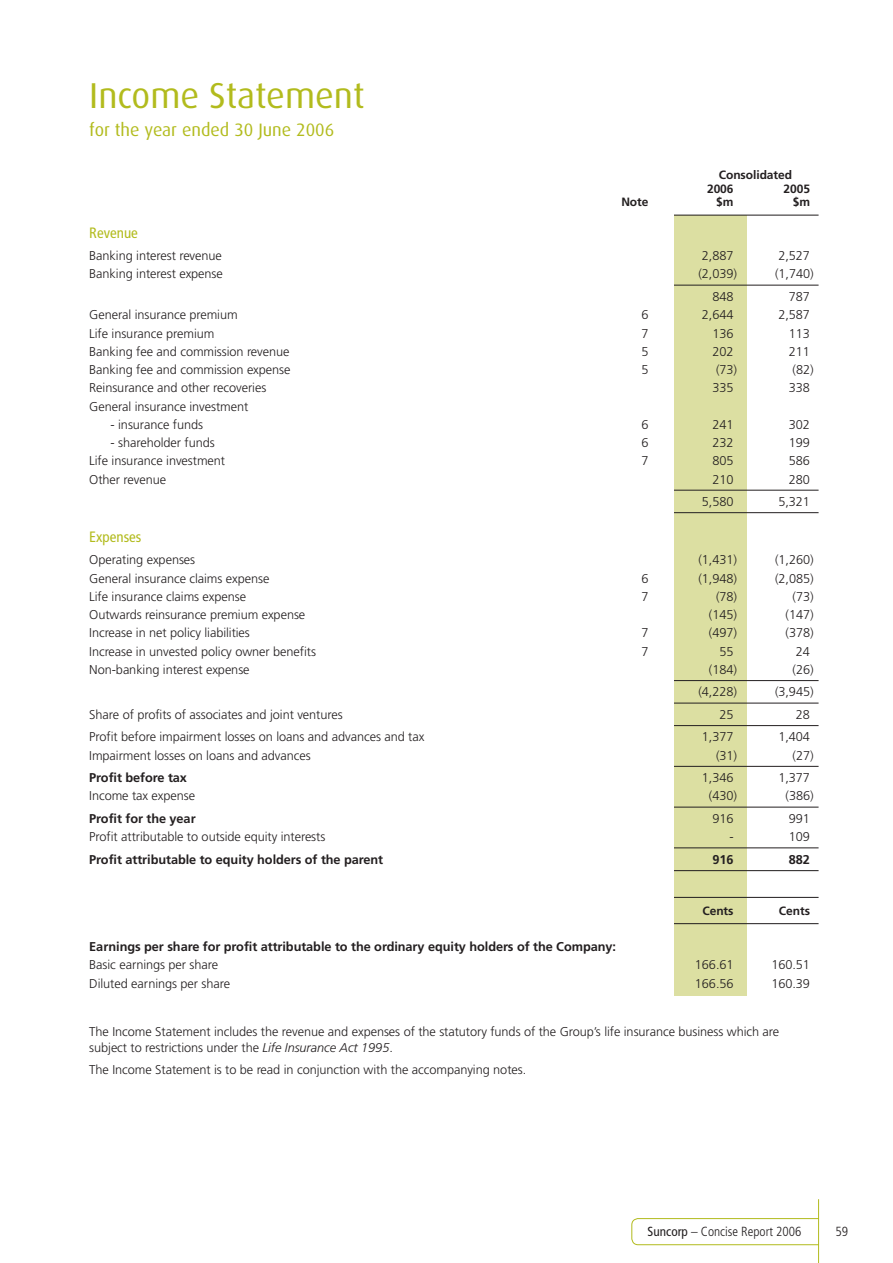
<style>
.page{position:relative;width:893px;height:1263px;background:#fff}
.page>*{position:absolute;margin:0;border:0;box-sizing:border-box;transform-origin:0 0}
.t1{font:36px "Dax";color:#b2bb1d}
.t2{font:18px "Dax";color:#b2bb1d}
.t3{font:condensed 15px "Frutiger";color:#b2bb1d}
.t4{font:300 condensed 13.2px "Frutiger";color:#231f20}
.t5{font:300 12.75px/15.8px "Frutiger";letter-spacing:-.005em;color:#231f20}
.t6{font:700 12.75px "Frutiger";letter-spacing:-.005em;color:#231f20}
.t7{font:700 12px/13.5px "Frutiger";letter-spacing:-.005em;color:#231f20}
.s1{font-style:italic}
.s2{font-weight:400}
</style>
<div class="page">
<div style="left:674px;top:215px;width:72px;height:781px;background:#dcdfa2"></div>
<hr style="left:674px;top:215px;width:145px;height:1px;background:#231f20">
<hr style="left:674px;top:285px;width:145px;height:1px;background:#231f20">
<hr style="left:674px;top:490px;width:145px;height:1px;background:#231f20">
<hr style="left:674px;top:512px;width:145px;height:1px;background:#231f20">
<hr style="left:674px;top:680px;width:145px;height:1px;background:#231f20">
<hr style="left:674px;top:703px;width:145px;height:1px;background:#231f20">
<hr style="left:674px;top:725px;width:145px;height:1px;background:#231f20">
<hr style="left:674px;top:766px;width:145px;height:1px;background:#231f20">
<hr style="left:674px;top:807px;width:145px;height:1px;background:#231f20">
<hr style="left:674px;top:848px;width:145px;height:1px;background:#231f20">
<hr style="left:674px;top:870px;width:145px;height:1px;background:#231f20">
<hr style="left:674px;top:897px;width:145px;height:1px;background:#231f20">
<hr style="left:674px;top:923px;width:145px;height:1px;background:#231f20">
<div style="left:631px;top:1218px;width:194px;height:27px;border:1px solid #b2bb1d;border-radius:6px"></div>
<div style="left:819px;top:1210px;width:40px;height:42px;background:#fff"></div>
<hr style="left:818px;top:1199px;width:1px;height:64px;background:#b2bb1d">
<h1 class="t1" style="left:89px;top:78px;width:277px">Income Statement</h1>
<h2 class="t2" style="left:89px;top:121px;width:246px">for the year ended 30 June 2006</h2>
<p class="t7" style="left:707px;top:169px;width:87px;text-indent:12px">Consolidated<br>2006</p>
<p class="t7" style="left:783px;top:183px;width:28px">2005</p>
<p class="t7" style="left:621px;top:196px;width:29px">Note</p>
<p class="t7" style="left:716px;top:196px;width:19px">$m</p>
<p class="t7" style="left:793px;top:196px;width:19px">$m</p>
<p class="t3" style="left:89px;top:226px;width:50px">Revenue</p>
<p class="t5" style="left:89px;top:249px;width:134px">Banking interest revenue</p>
<p class="t5" style="left:702px;top:249px;width:33px">2,887</p>
<p class="t5" style="left:778px;top:249px;width:33px">2,527</p>
<p class="t5" style="left:89px;top:267px;width:135px">Banking interest expense</p>
<p class="t5" style="left:698px;top:267px;width:40px">(2,039)</p>
<p class="t5" style="left:775px;top:267px;width:40px">(1,740)</p>
<p class="t5" style="left:712px;top:290px;width:23px">848</p>
<p class="t5" style="left:789px;top:290px;width:23px">787</p>
<p class="t5" style="left:89px;top:308px;width:150px">General insurance premium</p>
<p class="t5" style="left:641px;top:308px;width:9px">6</p>
<p class="t5" style="left:702px;top:308px;width:33px">2,644</p>
<p class="t5" style="left:778px;top:308px;width:33px">2,587</p>
<p class="t5" style="left:89px;top:326px;width:127px">Life insurance premium</p>
<p class="t5" style="left:641px;top:326px;width:9px">7</p>
<p class="t5" style="left:712px;top:326px;width:23px">136</p>
<p class="t5" style="left:789px;top:326px;width:23px">113</p>
<p class="t5" style="left:89px;top:344px;width:202px">Banking fee and commission revenue</p>
<p class="t5" style="left:641px;top:344px;width:9px">5</p>
<p class="t5" style="left:712px;top:344px;width:23px">202</p>
<p class="t5" style="left:789px;top:344px;width:23px">211</p>
<p class="t5" style="left:89px;top:363px;width:203px">Banking fee and commission expense</p>
<p class="t5" style="left:641px;top:363px;width:9px">5</p>
<p class="t5" style="left:716px;top:363px;width:23px">(73)</p>
<p class="t5" style="left:792px;top:363px;width:23px">(82)</p>
<p class="t5" style="left:89px;top:381px;width:179px">Reinsurance and other recoveries</p>
<p class="t5" style="left:712px;top:381px;width:23px">335</p>
<p class="t5" style="left:789px;top:381px;width:23px">338</p>
<p class="t5" style="left:89px;top:399px;width:161px">General insurance investment</p>
<p class="t5" style="left:111px;top:417px;width:94px">- insurance funds</p>
<p class="t5" style="left:641px;top:417px;width:9px">6</p>
<p class="t5" style="left:712px;top:417px;width:23px">241</p>
<p class="t5" style="left:789px;top:417px;width:23px">302</p>
<p class="t5" style="left:111px;top:436px;width:106px">- shareholder funds</p>
<p class="t5" style="left:641px;top:436px;width:9px">6</p>
<p class="t5" style="left:712px;top:436px;width:23px">232</p>
<p class="t5" style="left:789px;top:436px;width:23px">199</p>
<p class="t5" style="left:89px;top:454px;width:137px">Life insurance investment</p>
<p class="t5" style="left:641px;top:454px;width:9px">7</p>
<p class="t5" style="left:712px;top:454px;width:23px">805</p>
<p class="t5" style="left:789px;top:454px;width:23px">586</p>
<p class="t5" style="left:89px;top:472px;width:78px">Other revenue</p>
<p class="t5" style="left:712px;top:472px;width:23px">210</p>
<p class="t5" style="left:789px;top:472px;width:23px">280</p>
<p class="t5" style="left:702px;top:495px;width:33px">5,580</p>
<p class="t5" style="left:778px;top:495px;width:33px">5,321</p>
<p class="t3" style="left:89px;top:531px;width:54px">Expenses</p>
<p class="t5" style="left:89px;top:553px;width:107px">Operating expenses</p>
<p class="t5" style="left:698px;top:553px;width:40px">(1,431)</p>
<p class="t5" style="left:775px;top:553px;width:40px">(1,260)</p>
<p class="t5" style="left:89px;top:571px;width:182px">General insurance claims expense</p>
<p class="t5" style="left:641px;top:571px;width:9px">6</p>
<p class="t5" style="left:698px;top:571px;width:40px">(1,948)</p>
<p class="t5" style="left:775px;top:571px;width:40px">(2,085)</p>
<p class="t5" style="left:89px;top:590px;width:158px">Life insurance claims expense</p>
<p class="t5" style="left:641px;top:590px;width:9px">7</p>
<p class="t5" style="left:716px;top:590px;width:23px">(78)</p>
<p class="t5" style="left:792px;top:590px;width:23px">(73)</p>
<p class="t5" style="left:89px;top:608px;width:217px">Outwards reinsurance premium expense</p>
<p class="t5" style="left:709px;top:608px;width:30px">(145)</p>
<p class="t5" style="left:785px;top:608px;width:30px">(147)</p>
<p class="t5" style="left:89px;top:626px;width:162px">Increase in net policy liabilities</p>
<p class="t5" style="left:641px;top:626px;width:9px">7</p>
<p class="t5" style="left:709px;top:626px;width:30px">(497)</p>
<p class="t5" style="left:785px;top:626px;width:30px">(378)</p>
<p class="t5" style="left:89px;top:644px;width:228px">Increase in unvested policy owner benefits</p>
<p class="t5" style="left:641px;top:644px;width:9px">7</p>
<p class="t5" style="left:719px;top:644px;width:16px">55</p>
<p class="t5" style="left:796px;top:644px;width:16px">24</p>
<p class="t5" style="left:89px;top:663px;width:162px">Non-banking interest expense</p>
<p class="t5" style="left:709px;top:663px;width:30px">(184)</p>
<p class="t5" style="left:792px;top:663px;width:23px">(26)</p>
<p class="t5" style="left:698px;top:685px;width:40px">(4,228)</p>
<p class="t5" style="left:775px;top:685px;width:40px">(3,945)</p>
<p class="t5" style="left:89px;top:708px;width:255px">Share of profits of associates and joint ventures</p>
<p class="t5" style="left:719px;top:708px;width:16px">25</p>
<p class="t5" style="left:796px;top:708px;width:16px">28</p>
<p class="t5" style="left:89px;top:730px;width:337px">Profit before impairment losses on loans and advances and tax</p>
<p class="t5" style="left:702px;top:730px;width:33px">1,377</p>
<p class="t5" style="left:778px;top:730px;width:33px">1,404</p>
<p class="t5" style="left:89px;top:748px;width:223px">Impairment losses on loans and advances</p>
<p class="t5" style="left:716px;top:748px;width:23px">(31)</p>
<p class="t5" style="left:792px;top:748px;width:23px">(27)</p>
<p class="t6" style="left:89px;top:773px;width:99px">Profit before tax</p>
<p class="t5" style="left:702px;top:771px;width:33px">1,346</p>
<p class="t5" style="left:778px;top:771px;width:33px">1,377</p>
<p class="t5" style="left:89px;top:789px;width:107px">Income tax expense</p>
<p class="t5" style="left:709px;top:789px;width:30px">(430)</p>
<p class="t5" style="left:785px;top:789px;width:30px">(386)</p>
<p class="t6" style="left:89px;top:813px;width:108px">Profit for the year</p>
<p class="t5" style="left:712px;top:812px;width:23px">916</p>
<p class="t5" style="left:789px;top:812px;width:23px">991</p>
<p class="t5" style="left:89px;top:830px;width:238px">Profit attributable to outside equity interests</p>
<p class="t5" style="left:729px;top:830px;width:6px">-</p>
<p class="t5" style="left:789px;top:830px;width:23px">109</p>
<p class="t6" style="left:89px;top:854px;width:295px">Profit attributable to equity holders of the parent</p>
<p class="t6" style="left:712px;top:854px;width:23px">916</p>
<p class="t6" style="left:789px;top:854px;width:23px">882</p>
<p class="t7" style="left:702px;top:905px;width:33px">Cents</p>
<p class="t7" style="left:779px;top:905px;width:33px">Cents</p>
<p class="t6" style="left:89px;top:941px;width:528px">Earnings per share for profit attributable to the ordinary equity holders of the Company:</p>
<p class="t5" style="left:89px;top:958px;width:130px">Basic earnings per share</p>
<p class="t5" style="left:695px;top:958px;width:40px">166.61</p>
<p class="t5" style="left:771px;top:958px;width:40px">160.51</p>
<p class="t5" style="left:89px;top:976px;width:142px">Diluted earnings per share</p>
<p class="t5" style="left:695px;top:976px;width:40px">166.56</p>
<p class="t5" style="left:771px;top:976px;width:40px">160.39</p>
<p class="t5" style="left:89px;top:1025px;width:691px">The Income Statement includes the revenue and expenses of the statutory funds of the Group’s life insurance business which are subject to restrictions under the <span class="s1">Life Insurance Act 1995</span>.</p>
<p class="t5" style="left:89px;top:1063px;width:438px">The Income Statement is to be read in conjunction with the accompanying notes.</p>
<p class="t4" style="left:648px;top:1226px;width:155px"><span class="s2">Suncorp</span> – Concise Report 2006</p>
<p class="t4" style="left:836px;top:1226px;width:14px">59</p>
</div>
